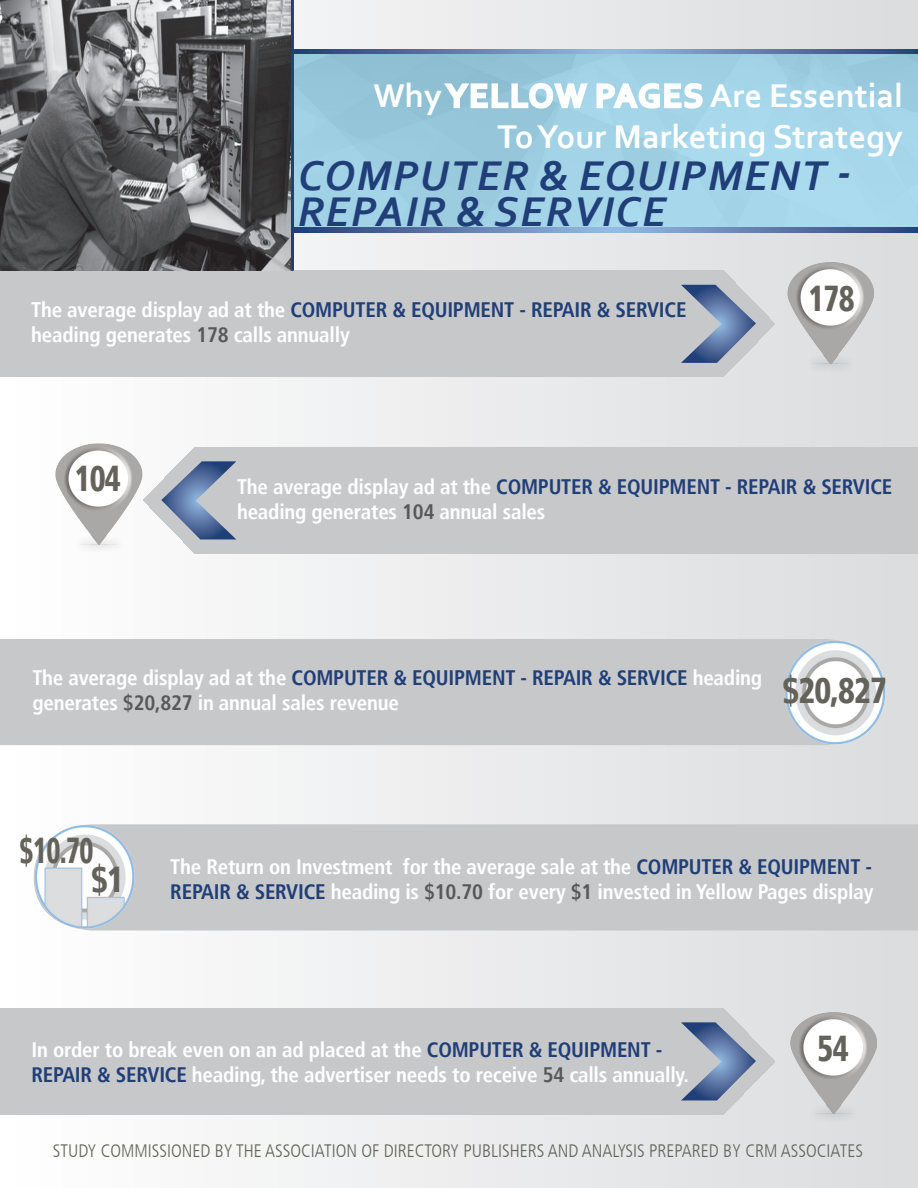
<style>
.page{position:relative;width:918px;height:1188px;background:#fff}
.page>*{position:absolute;margin:0;border:0;box-sizing:border-box;transform-origin:0 0}
.t1{font:italic 700 43.5px/36px "Corbel";letter-spacing:.04em;color:#203e77}
.t2{font:900 condensed 36px "Frutiger LT";letter-spacing:-.025em;color:#63635b;scale:.85 1}
.t3{font:900 condensed 36px/28.8px "Frutiger LT";letter-spacing:-.025em;color:#63635b;scale:.75 1}
.t4{font:900 condensed 36px "Frutiger LT";letter-spacing:-.025em;color:#63635b;scale:.9 1}
.t5{font:700 34.5px/41.4px "Corbel";color:#fff;text-align:right}
.t6{font:700 condensed 21px/25.2px "Frutiger LT";letter-spacing:-.01em;color:#fff}
.t7{font:300 condensed 18px "Frutiger LT";color:#63635b}
.s1{color:#203e77}
.s2{color:#57585a}
</style>
<div class="page">
<div style="left:1px;top:1px;width:916px;height:1186px;background:linear-gradient(to right,#fffefe,#dbdcde)"></div>
<svg style="left:0;top:54px;width:918px;height:174px;background:#9ecfe2"></svg>
<img style="left:770px;top:248px;width:148px;height:146px">
<div style="left:0;top:639px;width:770px;height:106px;background:#c7c8ca"></div>
<img style="left:34px;top:429px;width:117px;height:131px">
<img style="left:778px;top:1006px;width:117px;height:126px">
<img style="left:770px;top:619px;width:121px;height:134px">
<div style="left:143px;top:824px;width:775px;height:106px;background:#c7c8ca"></div>
<img style="left:27px;top:815px;width:116px;height:125px">
<svg style="left:294px;top:49px;width:624px;height:5px;background:#5f7cab"></svg>
<svg style="left:294px;top:228px;width:624px;height:4px;background:#5f7cab"></svg>
<div style="left:0;top:271px;width:775px;height:106px;background:#c7c8ca"></div>
<svg style="left:681px;top:285px;width:75px;height:78px;background:#919fb6"></svg>
<div style="left:143px;top:447px;width:775px;height:106px;background:#c7c8ca"></div>
<svg style="left:161px;top:461px;width:75px;height:78px;background:#93a0b8"></svg>
<div style="left:0;top:1008px;width:775px;height:107px;background:#c7c8ca"></div>
<svg style="left:681px;top:1022px;width:75px;height:78px;background:#929fb7"></svg>
<svg style="left:442px;top:81px;width:147px;height:29px"></svg>
<svg style="left:595px;top:76px;width:109px;height:34px"></svg>
<img style="left:1px;top:1px;width:290px;height:270px">
<hr style="left:291px;top:0;width:3px;height:271px;background:#203e77">
<h3 class="t5" style="left:373px;top:74px;width:531px">Why Yellow Pages Are Essential<br>To Your Marketing Strategy</h3>
<h1 class="t1" style="left:298px;top:157px;width:554px">COMPUTER &amp; EQUIPMENT -<br>REPAIR &amp; SERVICE</h1>
<p class="t6" style="left:31px;top:297px;width:657px">The average display ad at the <span class="s1">Computer &amp; Equipment - Repair &amp; Service </span>heading generates <span class="s2">178</span> calls annually</p>
<h2 class="t2" style="left:808px;top:277px;width:56px">178</h2>
<h2 class="t2" style="left:75px;top:457px;width:56px">104</h2>
<p class="t6" style="left:237px;top:474px;width:657px">The average display ad at the <span class="s1">Computer &amp; Equipment - Repair &amp; Service </span>heading generates <span class="s2">104</span> annual sales</p>
<p class="t6" style="left:32px;top:665px;width:731px">The average display ad at the <span class="s1">Computer &amp; Equipment - Repair &amp; Service</span> heading generates <span class="s2">$20,827</span> in annual sales revenue</p>
<h2 class="t4" style="left:782px;top:669px;width:118px">$20,827</h2>
<h2 class="t3" style="left:91px;top:836px;width:45px;text-indent:-72px">$10.70 $1</h2>
<p class="t6" style="left:170px;top:854px;width:705px">The Return on Investment for the average sale at the <span class="s1">Computer &amp; Equipment -<br>Repair &amp; Service</span> heading is <span class="s2">$10.70</span> for every <span class="s2">$1</span> invested in Yellow Pages display</p>
<p class="t6" style="left:31px;top:1037px;width:659px">In order to break even on an ad placed at the <span class="s1">Computer &amp; Equipment -<br>Repair &amp; Service</span> heading, the advertiser needs to receive <span class="s2">54</span> calls annually.</p>
<h2 class="t2" style="left:818px;top:1027px;width:38px">54</h2>
<p class="t7" style="left:53px;top:1140px;width:704px">STUDY COMMISSIONED BY THE ASSOCIATION OF DIRECTORY PUBLISHERS AND ANALYSIS PREPARED BY CRM</p>
<p class="t7" style="left:781px;top:1140px;width:82px">ASSOCIATES</p>
</div>
